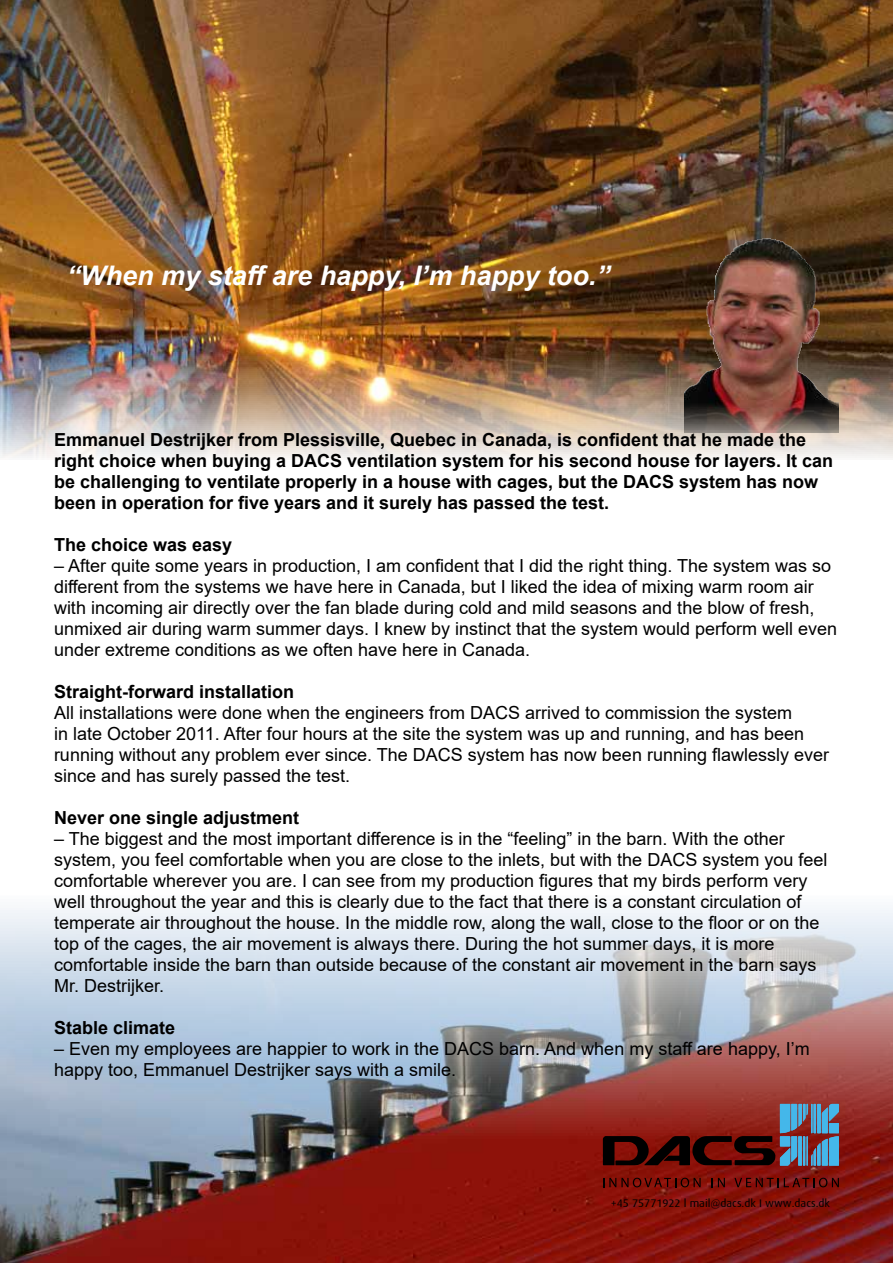
<style>
.page{position:relative;width:893px;height:1263px;background:#fff}
.page>*{position:absolute;margin:0;border:0;box-sizing:border-box;transform-origin:0 0}
.t1{font:italic 700 27px "Arial";color:#fff}
.t2{font:18px/21px "Arial";color:#000}
.t3{font:700 18px/21px "Arial";color:#000}
.t4{font:10.95px "Dax";color:#000;scale:1.04 1}
</style>
<div class="page">
<img style="left:0;top:908px;width:893px;height:355px">
<img style="left:0;top:0;width:893px;height:458px">
<img style="left:685px;top:227px;width:153px;height:206px">
<svg style="left:603px;top:1104px;width:236px;height:62px;background:#653236"></svg>
<svg style="left:603px;top:1178px;width:98px;height:9px"></svg>
<svg style="left:712px;top:1178px;width:13px;height:9px"></svg>
<svg style="left:734px;top:1178px;width:105px;height:9px"></svg>
<h1 class="t1" style="left:67px;top:258px;width:545px">“When my staff are happy, I’m happy too.”</h1>
<p class="t3" style="left:54px;top:429px;width:781px">Emmanuel Destrijker from Plessisville, Quebec in Canada, is confident that he made the right choice when buying a DACS ventilation system for his second house for layers. It can be challenging to ventilate properly in a house with cages, but the DACS system has now been in operation for five years and it surely has passed the test.</p>
<p class="t3" style="left:54px;top:534px;width:180px">The choice was easy</p>
<p class="t2" style="left:54px;top:555px;width:785px">– After quite some years in production, I am confident that I did the right thing. The system was so different from the systems we have here in Canada, but I liked the idea of mixing warm room air with incoming air directly over the fan blade during cold and mild seasons and the blow of fresh, unmixed air during warm summer days. I knew by instinct that the system would perform well even under extreme conditions as we often have here in Canada.</p>
<p class="t3" style="left:54px;top:681px;width:242px">Straight-forward installation</p>
<p class="t2" style="left:54px;top:702px;width:777px">All installations were done when the engineers from DACS arrived to commission the system<br>in late October 2011. After four hours at the site the system was up and running, and has been running without any problem ever since. The DACS system has now been running flawlessly ever since and has surely passed the test.</p>
<p class="t3" style="left:54px;top:807px;width:247px">Never one single adjustment</p>
<p class="t2" style="left:54px;top:828px;width:775px">– The biggest and the most important difference is in the “feeling” in the barn. With the other system, you feel comfortable when you are close to the inlets, but with the DACS system you feel comfortable wherever you are. I can see from my production figures that my birds perform very well throughout the year and this is clearly due to the fact that there is a constant circulation of temperate air throughout the house. In the middle row, along the wall, close to the floor or on the top of the cages, the air movement is always there. During the hot summer days, it is more comfortable inside the barn than outside because of the constant air movement in the barn says Mr. Destrijker.</p>
<p class="t3" style="left:54px;top:1017px;width:123px">Stable climate</p>
<p class="t2" style="left:54px;top:1038px;width:757px">– Even my employees are happier to work in the DACS barn. And when my staff are happy, I’m happy too, Emmanuel Destrijker says with a smile.</p>
<p class="t4" style="left:611px;top:1197px;width:212px">+45 75771922 l mail@dacs.dk I www.dacs.dk</p>
</div>
